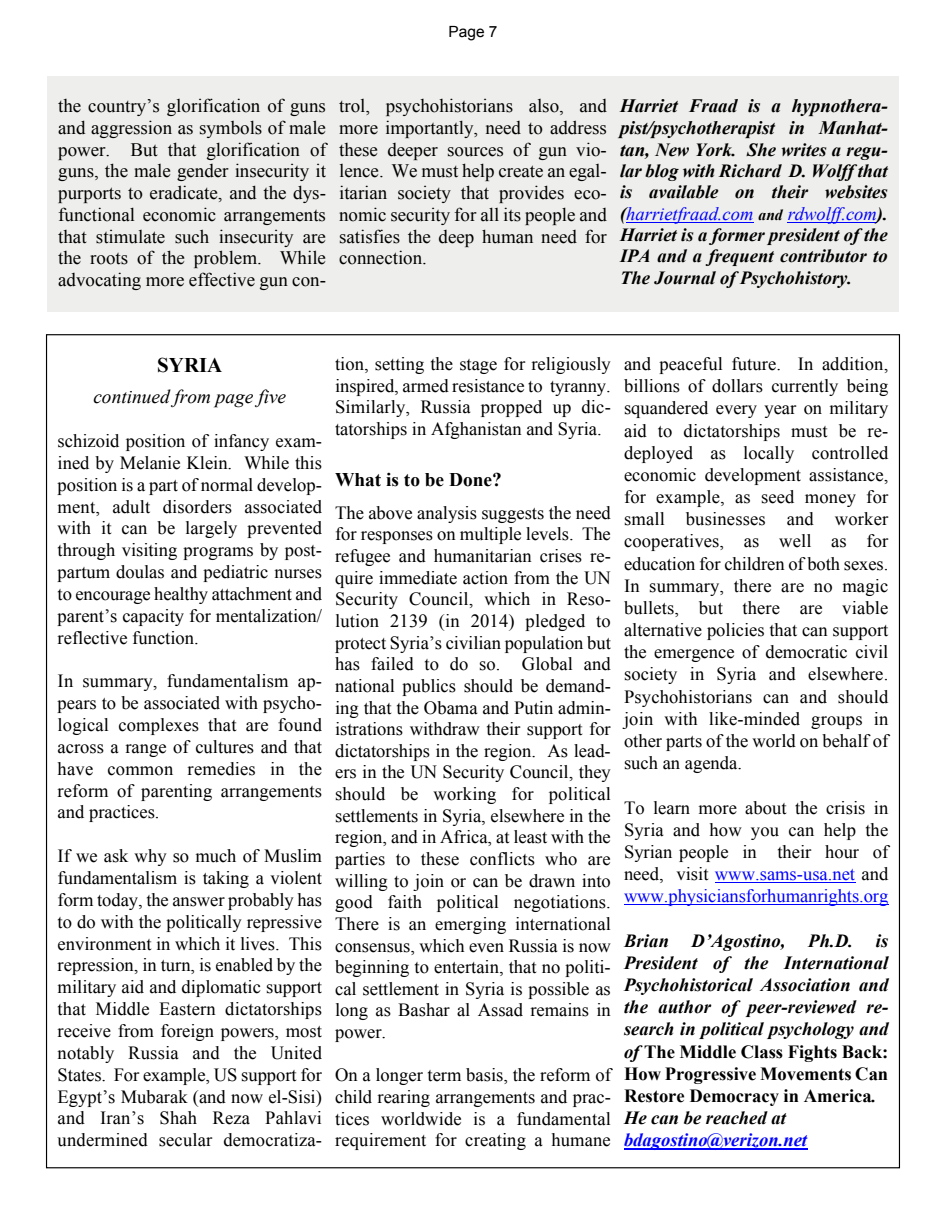
<style>
.page{position:relative;width:946px;height:1224px;background:#fff}
.page>*{position:absolute;margin:0;border:0;box-sizing:border-box;transform-origin:0 0}
.t1{font:700 20.85px "Times New Roman";color:#000}
.t2{font:italic 19.35px "Times New Roman";color:#000}
.t3{font:700 19.35px "Times New Roman";color:#000}
.t4{font:18.9px/21.8px "Times New Roman";color:#000;text-align:justify}
.t5{font:italic 700 18.9px/21.8px "Times New Roman";color:#000}
.t6{font:18.6px/21.6px "Times New Roman";color:#000;text-align:justify}
.t7{font:italic 700 18.6px/22.2px "Times New Roman";letter-spacing:.005em;color:#000}
.t8{font:italic 700 18.6px "Times New Roman";color:#00f}
.t9{font:15.45px "Arial";color:#000}
.s1{font-size:18.9px}
.s2{font-weight:400;color:#00f}
.s3{font-size:15.45px}
.s4{color:#00f}
.s5{font-style:normal}
</style>
<div class="page">
<hr style="left:715px;top:882px;width:140px;height:1px;background:#00f">
<hr style="left:624px;top:904px;width:264px;height:1px;background:#00f">
<hr style="left:624px;top:1148px;width:183px;height:2px;background:#00f">
<div style="left:47px;top:76px;width:851px;height:236px;background:#eeeeec"></div>
<hr style="left:626px;top:222px;width:127px;height:1px;background:#00f">
<hr style="left:787px;top:222px;width:89px;height:1px;background:#00f">
<p class="t9" style="left:448px;top:26px;width:51px">Page 7</p>
<p class="t4" style="left:58px;top:97px;width:269px">the country’s glorification of guns and aggression as symbols of male power. But that glorification of guns, the male gender insecurity it purports to eradicate, and the dys&shy;functional economic arrangements that stimulate such insecurity are the roots of the problem. While advocating more effective gun con-</p>
<p class="t4" style="left:339px;top:97px;width:269px">trol, psychohistorians also, and more importantly, need to address these deeper sources of gun vio&shy;lence. We must help create an egal&shy;itarian society that provides eco&shy;nomic security for all its people and satisfies the deep human need for connection.</p>
<p class="t5" style="left:620px;top:97px;width:269px">Harriet Fraad is a hypnothera&shy;pist/psychotherapist in Manhat-</p>
<p class="t7" style="left:620px;top:141px;width:269px;line-height:21.3px;text-align:justify"><span class="s1">tan,</span> New York. She writes a regu&shy;lar blog with Richard D. Wolff that is available on their websites (<span class="s2">harrietfraad.com</span> <span class="s3">and</span> <span class="s2">rdwolff.com</span>).<br>Harriet is a former president of the IPA and a frequent contributor to The Journal of Psychohistory.</p>
<p class="t1" style="left:157px;top:358px;width:66px">SYRIA</p>
<p class="t2" style="left:93px;top:390px;width:194px">continued from page five</p>
<p class="t6" style="left:58px;top:431px;width:266px">schizoid position of infancy exam&shy;ined by Melanie Klein. While this position is a part of normal develop&shy;ment, adult disorders associated with it can be largely prevented through visiting programs by post&shy;partum doulas and pediatric nurses to encourage healthy attachment and parent’s capacity for mentalization/ reflective function.</p>
<p class="t6" style="left:58px;top:672px;width:266px">In summary, fundamentalism ap&shy;pears to be associated with psycho&shy;logical complexes that are found across a range of cultures and that have common remedies in the reform of parenting arrangements and practices.</p>
<p class="t6" style="left:58px;top:847px;width:266px">If we ask why so much of Muslim fundamentalism is taking a violent form today, the answer probably has to do with the politically repressive environment in which it lives. This repression, in turn, is enabled by the military aid and diplomatic support that Middle Eastern dictatorships receive from foreign powers, most notably Russia and the United States. For example, US support for Egypt’s Mubarak (and now el-Sisi) and Iran’s Shah Reza Pahlavi undermined secular democratiza-</p>
<p class="t6" style="left:335px;top:355px;width:277px">tion, setting the stage for religiously inspired, armed resistance to tyranny.<br>Similarly, Russia propped up dic&shy;tatorships in Afghanistan and Syria.</p>
<p class="t3" style="left:335px;top:473px;width:168px">What is to be Done?</p>
<p class="t6" style="left:335px;top:503px;width:277px">The above analysis suggests the need for responses on multiple levels. The refugee and humanitarian crises re&shy;quire immediate action from the UN Security Council, which in Reso&shy;lution 2139 (in 2014) pledged to protect Syria’s civilian population but has failed to do so. Global and national publics should be demand&shy;ing that the Obama and Putin admin&shy;istrations withdraw their support for dictatorships in the region. As lead&shy;ers in the UN Security Council, they should be working for political settlements in Syria, elsewhere in the region, and in Africa, at least with the parties to these conflicts who are willing to join or can be drawn into good faith political negotiations.<br>There is an emerging international consensus, which even Russia is now beginning to entertain, that no politi&shy;cal settlement in Syria is possible as long as Bashar al Assad remains in power.</p>
<p class="t6" style="left:335px;top:1066px;width:277px">On a longer term basis, the reform of child rearing arrangements and prac&shy;tices worldwide is a fundamental requirement for creating a humane</p>
<p class="t6" style="left:624px;top:354px;width:266px;line-height:22.2px">and peaceful future. In addition, billions of dollars currently being squandered every year on military aid to dictatorships must be re&shy;deployed as locally controlled economic development assistance, for example, as seed money for small businesses and worker cooperatives, as well as for education for children of both sexes.<br>In summary, there are no magic bullets, but there are viable alternative policies that can support the emergence of democratic civil society in Syria and elsewhere.<br>Psychohistorians can and should join with like-minded groups in other parts of the world on behalf of such an agenda.</p>
<p class="t6" style="left:624px;top:798px;width:266px;line-height:22.2px">To learn more about the crisis in Syria and how you can help the Syrian people in their hour of need, visit <span class="s4">www.sams-usa.net</span> and <span class="s4">www.physiciansforhumanrights.org</span></p>
<p class="t7" style="left:624px;top:931px;width:266px">Brian D’Agostino, Ph.D. is<br>President of the International<br>Psychohistorical Association and the author of peer-reviewed re&shy;search in political psychology and of <span class="s5">The Middle Class Fights Back:<br>How Progressive Movements Can<br>Restore Democracy in America</span>.<br>He can be reached at</p>
<p class="t8" style="left:624px;top:1133px;width:184px">bdagostino@verizon.net</p>
</div>
